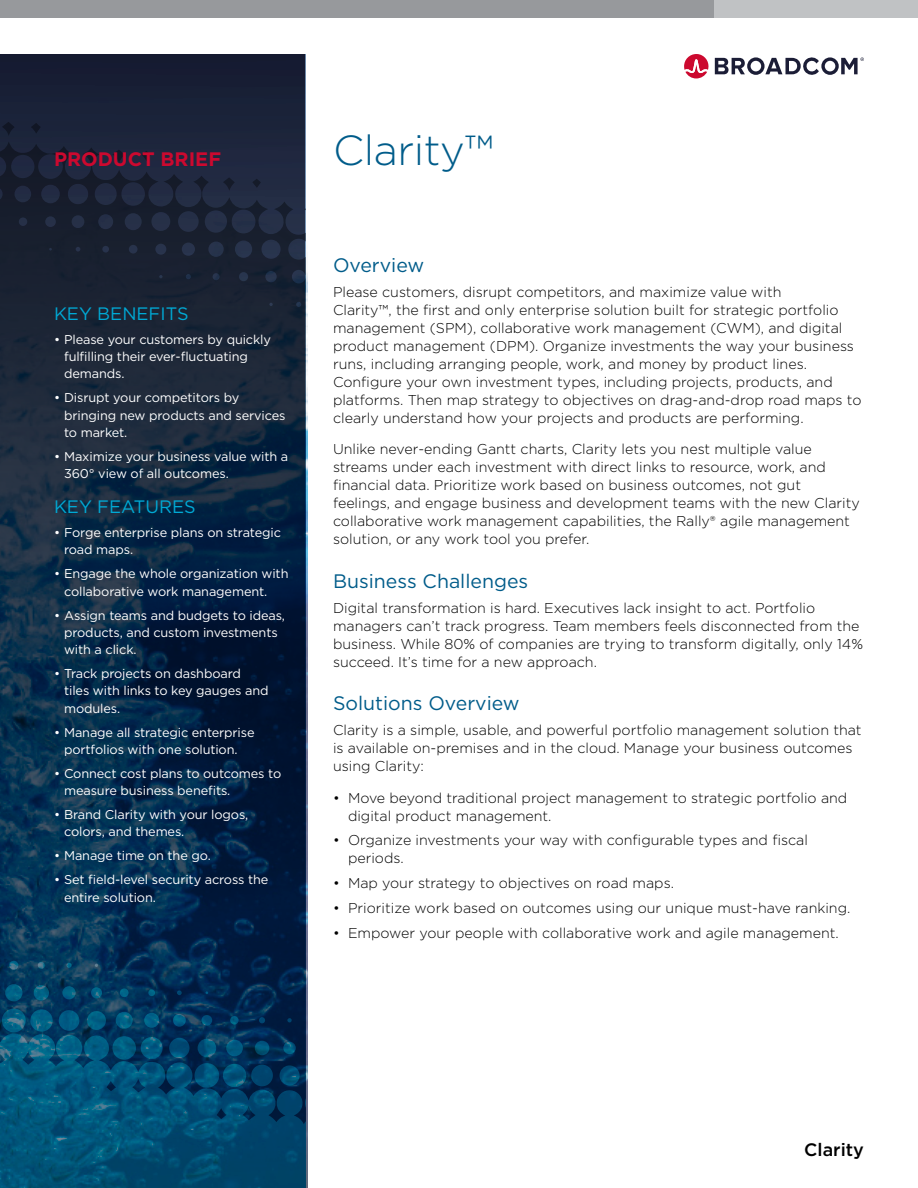
<style>
.page{position:relative;width:918px;height:1188px;background:#fff}
.page>*{position:absolute;margin:0;border:0;box-sizing:border-box;transform-origin:0 0}
.Cover_Main_Title{font:300 42px "Gotham";letter-spacing:-.01em;color:#005c8a}
.Body_Head{font:19.5px "Gotham";color:#005c8a}
.t1{font:700 19.5px "Gotham";color:#cc092f}
.Side_Bar_Head{font:18px "Gotham";color:#00a9d5}
.t2{font:500 18px "Gotham";color:#000}
.Body_Text{font:300 14.25px/18px "Gotham";color:#000}
.t3{font:12.75px/17.2px "Gotham";letter-spacing:-.01em;color:#fff}
</style>
<div class="page">
<div style="left:0;top:0;width:715px;height:18px;background:#97999c"></div>
<div style="left:715px;top:0;width:203px;height:18px;background:#c0c2c4"></div>
<svg style="left:0;top:54px;width:306px;height:1134px;background:#0d2b47"></svg>
<svg style="left:684px;top:54px;width:180px;height:24px"></svg>
<h2 class="t1" style="left:54px;top:146px;width:169px">PRODUCT BRIEF</h2>
<p class="Side_Bar_Head" style="left:54px;top:302px;width:136px">KEY BENEFITS</p>
<p class="t3" style="left:64px;top:330px;width:208px;text-indent:-10px">• Please your customers by quickly fulfilling their ever-fluctuating demands.</p>
<p class="t3" style="left:64px;top:389px;width:223px;text-indent:-10px">• Disrupt your competitors by bringing new products and services to market.</p>
<p class="t3" style="left:64px;top:447px;width:226px;text-indent:-10px">• Maximize your business value with a<br>360° view of all outcomes.</p>
<p class="Side_Bar_Head" style="left:54px;top:495px;width:143px">KEY FEATURES</p>
<p class="t3" style="left:64px;top:524px;width:218px;text-indent:-10px">• Forge enterprise plans on strategic road maps.</p>
<p class="t3" style="left:64px;top:565px;width:226px;text-indent:-10px">• Engage the whole organization with collaborative work management.</p>
<p class="t3" style="left:64px;top:606px;width:222px;text-indent:-10px">• Assign teams and budgets to ideas, products, and custom investments with a click.</p>
<p class="t3" style="left:64px;top:665px;width:206px;text-indent:-10px">• Track projects on dashboard tiles with links to key gauges and modules.</p>
<p class="t3" style="left:54px;top:723px;width:202px;text-align:center">• Manage all strategic enterprise portfolios with one solution.</p>
<p class="t3" style="left:64px;top:764px;width:219px;text-indent:-10px">• Connect cost plans to outcomes to measure business benefits.</p>
<p class="t3" style="left:64px;top:806px;width:186px;text-indent:-10px">• Brand Clarity with your logos, colors, and themes.</p>
<p class="t3" style="left:54px;top:847px;width:158px">• Manage time on the go.</p>
<p class="t3" style="left:64px;top:871px;width:206px;text-indent:-10px">• Set field-level security across the entire solution.</p>
<p class="Cover_Main_Title" style="left:333px;top:124px;width:162px">Clarity™</p>
<p class="Body_Head" style="left:333px;top:253px;width:93px">Overview</p>
<p class="Body_Text" style="left:333px;top:282px;width:530px">Please customers, disrupt competitors, and maximize value with<br>Clarity™, the first and only enterprise solution built for strategic portfolio management (SPM), collaborative work management (CWM), and digital product management (DPM). Organize investments the way your business runs, including arranging people, work, and money by product lines.<br>Configure your own investment types, including projects, products, and platforms. Then map strategy to objectives on drag-and-drop road maps to clearly understand how your projects and products are performing.</p>
<p class="Body_Text" style="left:333px;top:440px;width:528px">Unlike never-ending Gantt charts, Clarity lets you nest multiple value streams under each investment with direct links to resource, work, and financial data. Prioritize work based on business outcomes, not gut feelings, and engage business and development teams with the new Clarity collaborative work management capabilities, the Rally® agile management solution, or any work tool you prefer.</p>
<p class="Body_Head" style="left:333px;top:569px;width:197px">Business Challenges</p>
<p class="Body_Text" style="left:333px;top:598px;width:532px">Digital transformation is hard. Executives lack insight to act. Portfolio managers can’t track progress. Team members feels disconnected from the business. While 80% of companies are trying to transform digitally, only 14% succeed. It’s time for a new approach.</p>
<p class="Body_Head" style="left:333px;top:691px;width:188px">Solutions Overview</p>
<p class="Body_Text" style="left:333px;top:721px;width:530px">Clarity is a simple, usable, and powerful portfolio management solution that is available on-premises and in the cloud. Manage your business outcomes using Clarity:</p>
<p class="Body_Text" style="left:348px;top:788px;width:501px;text-indent:-15px">• Move beyond traditional project management to strategic portfolio and digital product management.</p>
<p class="Body_Text" style="left:348px;top:831px;width:461px;text-indent:-15px">• Organize investments your way with configurable types and fiscal periods.</p>
<p class="Body_Text" style="left:333px;top:874px;width:343px">• Map your strategy to objectives on road maps.</p>
<p class="Body_Text" style="left:333px;top:898px;width:519px">• Prioritize work based on outcomes using our unique must-have ranking.</p>
<p class="Body_Text" style="left:333px;top:923px;width:507px">• Empower your people with collaborative work and agile management.</p>
<p class="t2" style="left:804px;top:1138px;width:61px">Clarity</p>
</div>
